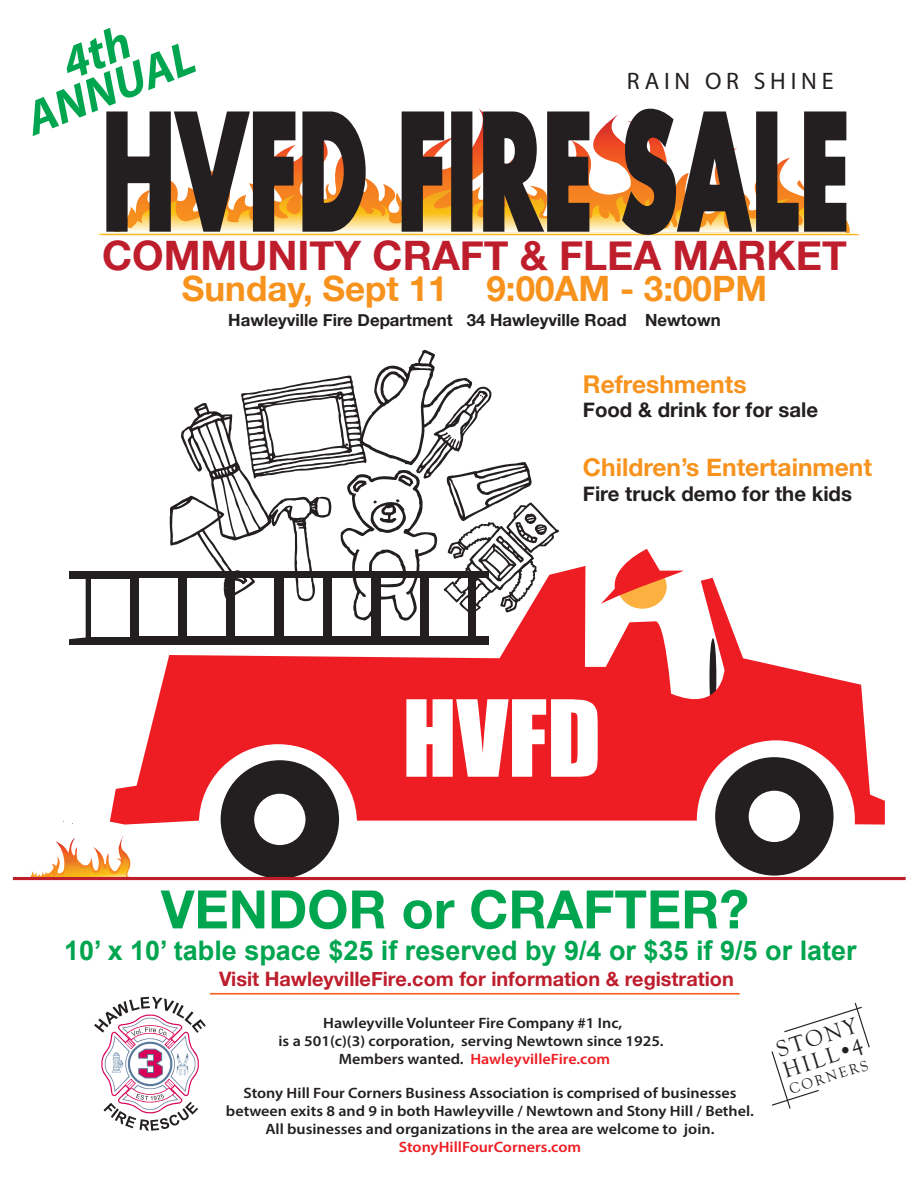
<style>
.page{position:relative;width:918px;height:1188px;background:#fff}
.page>*{position:absolute;margin:0;border:0;box-sizing:border-box;transform-origin:0 0}
.t1{font:700 175.05px "Aharoni";color:#231f20;scale:.58 1}
.t2{font:97.95px "Impact";color:#fff}
.t3{font:700 52.95px "Helvetica Neue";color:#00a54f}
.t4{font:italic 700 48px/38.1px "Myriad Pro";color:#00a54f;text-align:center}
.t5{font:700 40.65px "Helvetica Neue";color:#be1d2c}
.t6{font:700 34.95px "Helvetica Neue";color:#f7931d}
.t7{font:700 27px "Arial";color:#00a54f}
.t8{font:700 24.6px "Helvetica Neue";color:#f7931d}
.t9{font:23.85px "Myriad Pro";letter-spacing:.2em;color:#231f20}
.t10{font:22.95px/21.9px "Goudy Old Style T";color:#231f20}
.t11{font:700 20.4px "Helvetica Neue";color:#231f20}
.t12{font:700 19.8px "Helvetica Neue";color:#be1d2c}
.t13{font:700 16.8px "Helvetica Neue";color:#231f20}
.t14{font:600 15px/18px "Myriad Pro";color:#231f20;text-align:center;scale:1.07 1}
.t15{font:600 15px "Myriad Pro";color:#ee1d23;scale:1.07 1}
.t16{font:15px "Goudy Old Style T";color:#231f20}
.s1{color:#ee1d23}
</style>
<div class="page">
<svg style="left:98px;top:108px;width:762px;height:128px"></svg>
<div style="left:70px;top:571px;width:419px;height:74px;background:#231f20"></div>
<div style="left:92px;top:580px;width:38px;height:57px;background:#fff"></div>
<svg style="left:623px;top:549px;width:34px;height:17px"></svg>
<svg style="left:110px;top:566px;width:775px;height:259px;fill:#ee1d23"></svg>
<svg style="left:69px;top:579px;width:17px;height:62px"></svg>
<div style="left:199px;top:744px;width:158px;height:161px;background:#fff;border-radius:50%"></div>
<div style="left:697px;top:740px;width:158px;height:158px;background:#fff;border-radius:50%"></div>
<div style="left:715px;top:757px;width:119px;height:119px;background:#231f20;border-radius:50%"></div>
<div style="left:747px;top:789px;width:54px;height:54px;background:#fff;border-radius:50%"></div>
<div style="left:746px;top:788px;width:57px;height:57px;border:3px solid #231f20;border-radius:50%"></div>
<div style="left:221px;top:760px;width:118px;height:119px;background:#231f20;border-radius:50%"></div>
<div style="left:253px;top:793px;width:54px;height:53px;background:#fff;border-radius:50%"></div>
<div style="left:252px;top:791px;width:56px;height:57px;border:3px solid #231f20;border-radius:50%"></div>
<hr style="left:210px;top:993px;width:530px;height:2px;background:#f36421">
<div style="left:476px;top:579px;width:37px;height:57px;background:#fff"></div>
<svg style="left:30px;top:836px;width:101px;height:41px"></svg>
<svg style="left:771px;top:1003px;width:99px;height:106px"></svg>
<svg style="left:94px;top:997px;width:112px;height:134px"></svg>
<svg style="left:170px;top:350px;width:389px;height:271px"></svg>
<hr style="left:13px;top:877px;width:893px;height:3px;background:#be1d2c">
<h3 class="t4" style="left:6px;top:67px;width:179px;rotate:-22deg">4th<br>ANNUAL</h3>
<h3 class="t9" style="left:627px;top:66px;width:208px">RAIN OR SHINE</h3>
<h1 class="t1" style="left:101px;top:101px;width:1290px">HVFD FIRE SALE</h1>
<h3 class="t5" style="left:102px;top:223px;width:746px">COMMUNITY CRAFT &amp; FLEA MARKET</h3>
<h3 class="t6" style="left:182px;top:261px;width:587px">Sunday, Sept 11 9:00AM - 3:00PM</h3>
<p class="t13" style="left:228px;top:307px;width:494px">Hawleyville Fire Department 34 Hawleyville Road Newtown</p>
<h3 class="t8" style="left:583px;top:365px;width:165px">Refreshments</h3>
<h3 class="t11" style="left:583px;top:394px;width:237px">Food &amp; drink for for sale</h3>
<h3 class="t8" style="left:583px;top:448px;width:291px">Children’s Entertainment</h3>
<h3 class="t11" style="left:583px;top:478px;width:271px">Fire truck demo for the kids</h3>
<h2 class="t2" style="left:402px;top:662px;width:200px">HVFD</h2>
<h3 class="t3" style="left:161px;top:868px;width:589px">VENDOR or CRAFTER?</h3>
<h3 class="t7" style="left:64px;top:932px;width:794px">10’ x 10’ table space $25 if reserved by 9/4 or $35 if 9/5 or later</h3>
<h3 class="t12" style="left:219px;top:963px;width:516px">Visit HawleyvilleFire.com for information &amp; registration</h3>
<p class="t14" style="left:279px;top:1014px;width:362px">Hawleyville Volunteer Fire Company #1 Inc,<br>is a 501(c)(3) corporation, serving Newtown since 1925.<br>Members wanted. <span class="s1">HawleyvilleFire.com</span></p>
<p class="t14" style="left:226px;top:1084px;width:495px">Stony Hill Four Corners Business Association is comprised of businesses between exits 8 and 9 in both Hawleyville / Newtown and Stony Hill / Bethel.<br>All businesses and organizations in the area are welcome to join.</p>
<p class="t15" style="left:399px;top:1138px;width:172px">StonyHillFourCorners.com</p>
<h3 class="t10" style="left:774px;top:1040px;width:85px;rotate:-18deg">STONY<br>HILL•4</h3>
<p class="t16" style="left:787px;top:1082px;width:83px;rotate:-18deg">CORNERS</p>
</div>
